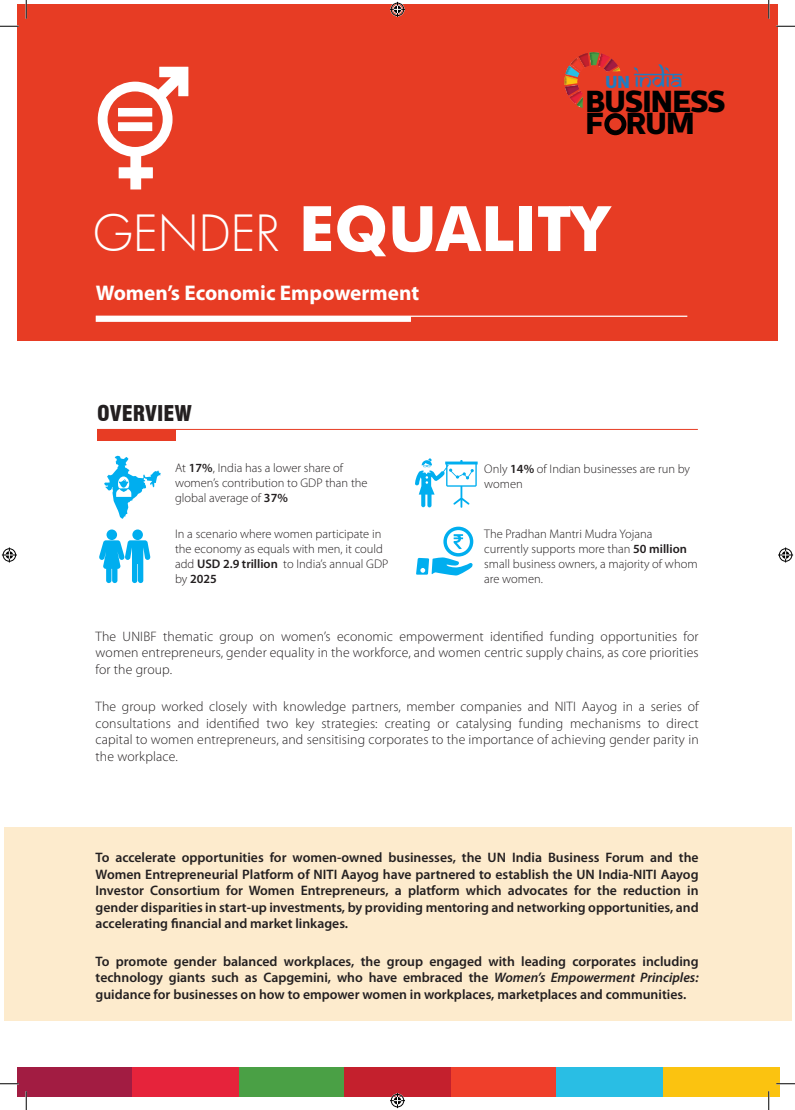
<style>
.page{position:relative;width:795px;height:1110px;background:#fff}
.page>*{position:absolute;margin:0;border:0;box-sizing:border-box;transform-origin:0 0}
.t1{font:700 62.62px "Futura BT";color:#fff}
.t2{font:800 30.38px/22.2px "Centrale Sans";letter-spacing:-.045em;color:#000}
.t3{font:24.88px "Samarkan Normal";color:#217cc1}
.t4{font:700 21.25px "Myriad Pro";color:#fff}
.t5{font:900 condensed 21.25px "Swiss 721 BT";color:#231f20}
.t6{font:600 13.75px/16.5px "Myriad Pro";color:#231f20;text-align:justify}
.t7{font:300 13.75px/16.5px "Myriad Pro";letter-spacing:.01em;color:#231f20;text-align:justify}
.t8{font:300 12.5px/15px "Myriad Pro";color:#231f20}
.s1{font-family:"Centrale Sans";font-weight:800;font-size:17.25px}
.s2{font-family:"Futura";font-weight:300;font-size:48.75px}
.s3{font-weight:600}
.s4{font-style:italic}
</style>
<div class="page">
<div style="left:17px;top:4px;width:761px;height:337px;background:#e73c24"></div>
<div style="left:4px;top:827px;width:787px;height:193px;background:#fdebcd"></div>
<div style="left:96px;top:316px;width:315px;height:6px;background:#fff"></div>
<hr style="left:411px;top:316px;width:276px;height:1px;background:#fff">
<div style="left:97px;top:429px;width:79px;height:12px;background:#e73c24"></div>
<hr style="left:97px;top:429px;width:601px;height:1px;background:#e73c24">
<svg style="left:104px;top:456px;width:57px;height:63px"></svg>
<div style="left:132px;top:529px;width:11px;height:11px;background:#00aeef;border-radius:50%"></div>
<div style="left:107px;top:529px;width:10px;height:11px;background:#00aeef;border-radius:50%"></div>
<svg style="left:99px;top:540px;width:51px;height:43px"></svg>
<svg style="left:415px;top:458px;width:63px;height:50px"></svg>
<svg style="left:416px;top:527px;width:58px;height:49px"></svg>
<svg style="left:564px;top:52px;width:62px;height:83px"></svg>
<svg style="left:98px;top:67px;width:90px;height:122px"></svg>
<div style="left:118px;top:108px;width:34px;height:9px;background:#fff"></div>
<div style="left:118px;top:122px;width:34px;height:9px;background:#fff"></div>
<div style="left:17px;top:1068px;width:115px;height:29px;background:#a21c42"></div>
<div style="left:239px;top:1068px;width:106px;height:29px;background:#4aa045"></div>
<div style="left:450px;top:1068px;width:106px;height:29px;background:#ef3f2b"></div>
<div style="left:663px;top:1068px;width:117px;height:29px;background:#fbc310"></div>
<div style="left:132px;top:1068px;width:107px;height:29px;background:#e6233b"></div>
<div style="left:344px;top:1068px;width:106px;height:29px;background:#c4202d"></div>
<div style="left:556px;top:1068px;width:107px;height:29px;background:#29bee4"></div>
<svg style="left:0;top:25px;width:19px;height:2px"></svg>
<svg style="left:776px;top:25px;width:19px;height:2px"></svg>
<svg style="left:0;top:1083px;width:19px;height:2px"></svg>
<svg style="left:776px;top:1083px;width:19px;height:2px"></svg>
<svg style="left:25px;top:0;width:2px;height:19px"></svg>
<svg style="left:25px;top:1091px;width:2px;height:19px"></svg>
<svg style="left:768px;top:0;width:2px;height:19px"></svg>
<svg style="left:768px;top:1091px;width:2px;height:19px"></svg>
<svg style="left:390px;top:2px;width:15px;height:15px"></svg>
<svg style="left:390px;top:1093px;width:15px;height:15px"></svg>
<svg style="left:2px;top:548px;width:15px;height:14px"></svg>
<svg style="left:778px;top:548px;width:15px;height:14px"></svg>
<h3 class="t3" style="left:605px;top:64px;width:78px"><span class="s1">UN</span> India</h3>
<h2 class="t2" style="left:585px;top:91px;width:142px">BUSINESS<br>F RUM</h2>
<h1 class="t1" style="left:93px;top:191px;width:517px"><span class="s2">GENDER</span> EQUALITY</h1>
<h3 class="t4" style="left:96px;top:279px;width:325px">Women’s Economic Empowerment</h3>
<h3 class="t5" style="left:97px;top:401px;width:96px">OVERVIEW</h3>
<p class="t8" style="left:175px;top:460px;width:194px">At <span class="s3">17%</span>, India has a lower share of women’s contribution to GDP than the global average of <span class="s3">37%</span></p>
<p class="t8" style="left:175px;top:526px;width:215px">In a scenario where women participate in the economy as equals with men, it could add <span class="s3">USD 2.9 trillion</span> to India’s annual GDP by <span class="s3">2025</span></p>
<p class="t8" style="left:484px;top:461px;width:207px">Only <span class="s3">14%</span> of Indian businesses are run by women</p>
<p class="t8" style="left:484px;top:526px;width:215px">The Pradhan Mantri Mudra Yojana currently supports more than <span class="s3">50 million </span>small business owners, a majority of whom are women.</p>
<p class="t7" style="left:96px;top:628px;width:605px">The UNIBF thematic group on women’s economic empowerment identified funding opportunities for women entrepreneurs, gender equality in the workforce, and women centric supply chains, as core priorities for the group.</p>
<p class="t7" style="left:96px;top:698px;width:605px">The group worked closely with knowledge partners, member companies and NITI Aayog in a series of consultations and identified two key strategies: creating or catalysing funding mechanisms to direct capital to women entrepreneurs, and sensitising corporates to the importance of achieving gender parity in the workplace.</p>
<p class="t6" style="left:96px;top:849px;width:605px">To accelerate opportunities for women-owned businesses, the UN India Business Forum and the Women Entrepreneurial Platform of NITI Aayog have partnered to establish the UN India-NITI Aayog Investor Consortium for Women Entrepreneurs, a platform which advocates for the reduction in gender disparities in start-up investments, by providing mentoring and networking opportunities, and accelerating financial and market linkages.</p>
<p class="t6" style="left:96px;top:953px;width:605px">To promote gender balanced workplaces, the group engaged with leading corporates including technology giants such as Capgemini, who have embraced the <span class="s4">Women’s Empowerment Principles: </span>guidance for businesses on how to empower women in workplaces, marketplaces and communities.</p>
</div>
